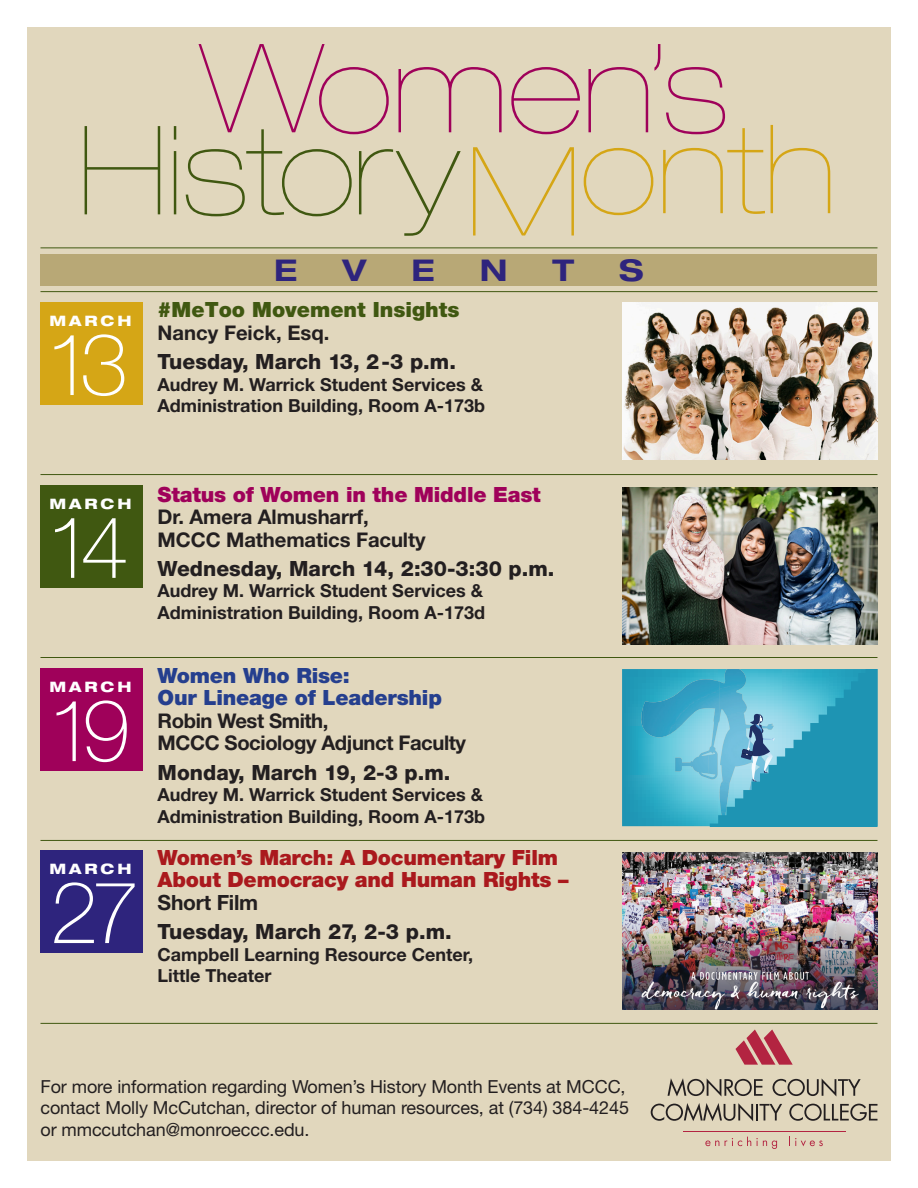
<style>
.page{position:relative;width:918px;height:1188px;background:#fff}
.page>*{position:absolute;margin:0;border:0;box-sizing:border-box;transform-origin:0 0}
.t1{font:200 expanded 123.6px "Helvetica Neue LT Std";color:#405811}
.t2{font:200 expanded 123.6px "Helvetica Neue LT Std";color:#9f015a}
.t3{font:100 86.4px "Helvetica Neue LT Std";letter-spacing:-.15em;color:#fff}
.t4{font:700 expanded 30px "Helvetica Neue LT Std";color:#2e247d}
.t5{font:800 21px "Helvetica Neue LT Std";color:#231f20}
.t6{font:900 21px/22.5px "Helvetica Neue LT Std";letter-spacing:-.01em;color:#aa191d}
.t7{font:900 21px/22.5px "Helvetica Neue LT Std";letter-spacing:-.01em;color:#253f8e}
.t8{font:900 21px "Helvetica Neue LT Std";letter-spacing:-.01em;color:#9f015a}
.t9{font:900 21px "Helvetica Neue LT Std";color:#405811}
.t10{font:700 20.25px/22.5px "Helvetica Neue LT Std";letter-spacing:-.005em;color:#231f20}
.t11{font:700 18px/21.6px "Helvetica Neue LT Std";color:#231f20}
.t12{font:18px/21.6px "Helvetica Neue LT Std";letter-spacing:-.005em;color:#231f20}
.t13{font:800 expanded 14.4px "Helvetica Neue LT Std";letter-spacing:.2em;color:#fff}
.s1{color:#d5a616}
.s2{font-weight:700;color:#231f20}
</style>
<div class="page">
<div style="left:27px;top:27px;width:864px;height:1134px;background:#e1d7bd"></div>
<div style="left:40px;top:254px;width:838px;height:32px;background:#b8a876"></div>
<hr style="left:40px;top:248px;width:838px;height:1px;background:#405811">
<hr style="left:40px;top:291px;width:838px;height:1px;background:#405811">
<hr style="left:40px;top:1023px;width:838px;height:1px;background:#405811">
<hr style="left:40px;top:657px;width:838px;height:1px;background:#405811">
<hr style="left:40px;top:840px;width:838px;height:1px;background:#405811">
<hr style="left:40px;top:474px;width:838px;height:1px;background:#405811">
<svg style="left:735px;top:1029px;width:58px;height:36px"></svg>
<svg style="left:705px;top:1141px;width:14px;height:5px"></svg>
<svg style="left:725px;top:1137px;width:52px;height:12px"></svg>
<svg style="left:789px;top:1137px;width:34px;height:9px"></svg>
<svg style="left:651px;top:1103px;width:131px;height:18px"></svg>
<svg style="left:789px;top:1104px;width:88px;height:17px"></svg>
<svg style="left:668px;top:1078px;width:95px;height:19px"></svg>
<svg style="left:773px;top:1078px;width:88px;height:19px"></svg>
<hr style="left:683px;top:1131px;width:162px;height:1px;background:#b32441">
<div style="left:40px;top:668px;width:103px;height:102px;background:#9f015a"></div>
<div style="left:40px;top:850px;width:103px;height:102px;background:#2e247d"></div>
<div style="left:40px;top:485px;width:103px;height:102px;background:#405811"></div>
<img style="left:622px;top:302px;width:256px;height:157px">
<img style="left:622px;top:852px;width:256px;height:158px">
<img style="left:622px;top:487px;width:256px;height:157px">
<svg style="left:633px;top:669px;width:245px;height:157px;background:#42abc6"></svg>
<div style="left:40px;top:302px;width:103px;height:102px;background:#d5a616"></div>
<p class="t2" style="left:201px;top:16px;width:527px">Women’s</p>
<p class="t1" style="left:78px;top:99px;width:761px">History<span class="s1">Month</span></p>
<p class="t4" style="left:274px;top:251px;width:25px">E</p>
<p class="t4" style="left:343px;top:251px;width:25px">V</p>
<p class="t4" style="left:411px;top:251px;width:25px">E</p>
<p class="t4" style="left:480px;top:251px;width:29px">N</p>
<p class="t4" style="left:553px;top:251px;width:23px">T</p>
<p class="t4" style="left:619px;top:251px;width:26px">S</p>
<p class="t13" style="left:50px;top:312px;width:83px">MARCH</p>
<p class="t3" style="left:45px;top:315px;width:85px">13</p>
<p class="t9" style="left:158px;top:297px;width:303px">#MeToo Movement Insights</p>
<p class="t10" style="left:158px;top:321px;width:173px">Nancy Feick, Esq.</p>
<p class="t5" style="left:158px;top:349px;width:300px">Tuesday, March 13, 2-3 p.m.</p>
<p class="t11" style="left:158px;top:373px;width:327px">Audrey M. Warrick Student Services &amp;</p>
<p class="t11" style="left:158px;top:395px;width:329px">Administration Building, Room A-173b</p>
<p class="t13" style="left:50px;top:494px;width:83px">MARCH</p>
<p class="t3" style="left:46px;top:498px;width:85px">14</p>
<p class="t13" style="left:50px;top:678px;width:83px">MARCH</p>
<p class="t3" style="left:47px;top:681px;width:84px">19</p>
<p class="t13" style="left:50px;top:860px;width:83px">MARCH</p>
<p class="t3" style="left:50px;top:863px;width:91px">27</p>
<p class="t8" style="left:158px;top:482px;width:385px">Status of Women in the Middle East</p>
<p class="t10" style="left:158px;top:505px;width:270px">Dr. Amera Almusharrf,<br>MCCC Mathematics Faculty</p>
<p class="t5" style="left:158px;top:556px;width:398px">Wednesday, March 14, 2:30-3:30 p.m.</p>
<p class="t11" style="left:158px;top:580px;width:327px">Audrey M. Warrick Student Services &amp;</p>
<p class="t11" style="left:158px;top:601px;width:329px">Administration Building, Room A-173d</p>
<p class="t7" style="left:158px;top:664px;width:286px">Women Who Rise:<br>Our Lineage of Leadership</p>
<p class="t10" style="left:158px;top:709px;width:310px">Robin West Smith,<br>MCCC Sociology Adjunct Faculty</p>
<p class="t5" style="left:158px;top:760px;width:294px">Monday, March 19, 2-3 p.m.</p>
<p class="t11" style="left:158px;top:784px;width:327px">Audrey M. Warrick Student Services &amp;</p>
<p class="t11" style="left:158px;top:805px;width:329px">Administration Building, Room A-173b</p>
<p class="t6" style="left:158px;top:846px;width:413px">Women’s March: A Documentary Film<br>About Democracy and Human Rights –<br><span class="s2">Short Film</span></p>
<p class="t5" style="left:158px;top:919px;width:296px">Tuesday, March 27, 2-3 p.m.</p>
<p class="t11" style="left:158px;top:943px;width:317px">Campbell Learning Resource Center,<br>Little Theater</p>
<p class="t12" style="left:40px;top:1075px;width:590px">For more information regarding Women’s History Month Events at MCCC, contact Molly McCutchan, director of human resources, at (734) 384-4245 or mmccutchan@monroeccc.edu.</p>
</div>
